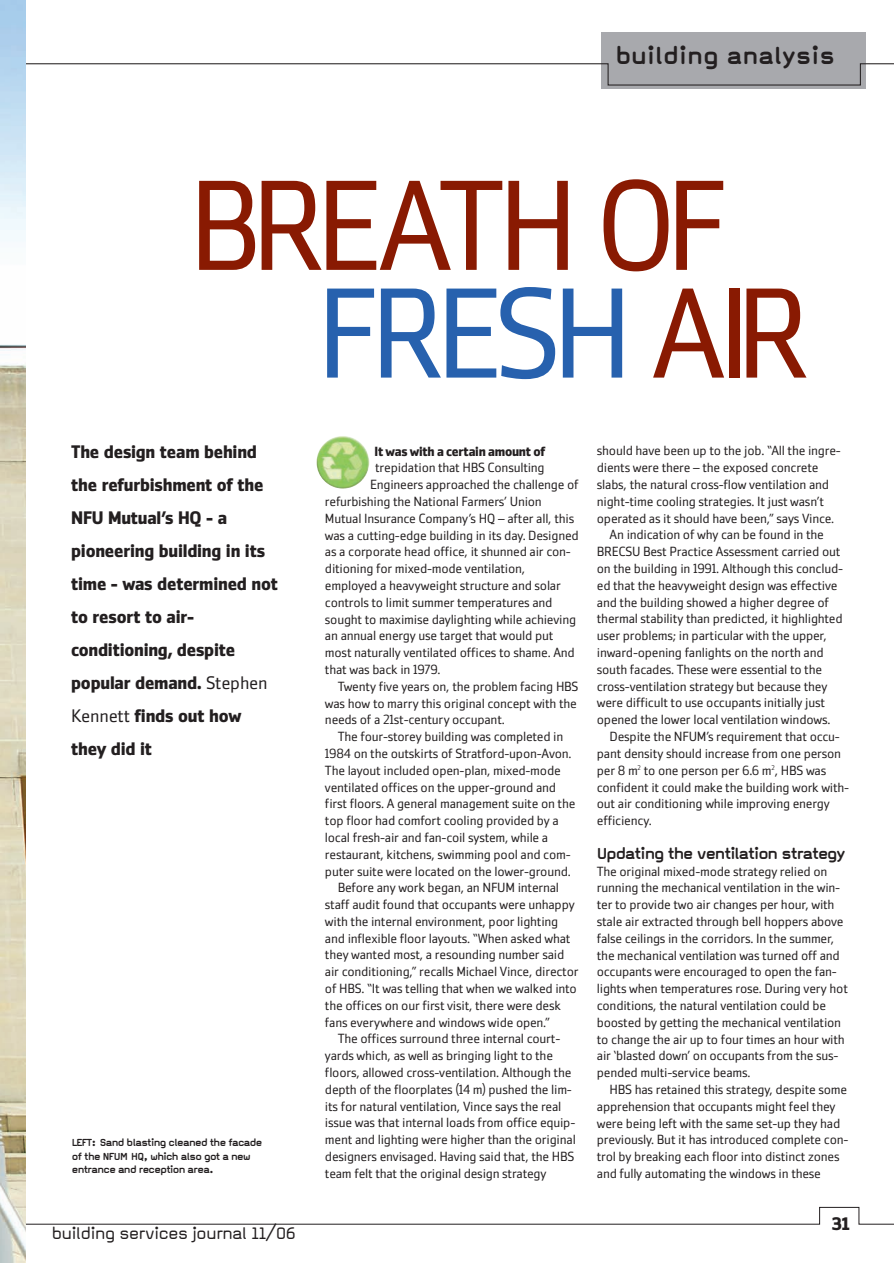
<style>
.page{position:relative;width:894px;height:1263px;background:#fff}
.page>*{position:absolute;margin:0;border:0;box-sizing:border-box;transform-origin:0 0}
.t1{font:126.9px/107.7px "Zemestro";letter-spacing:-.07em;color:#891a02}
.t2{font:700 28.5px "Magda Clean";color:#231f20}
.t3{font:19.5px "Magda Clean";letter-spacing:-.05em;color:#231f20}
.t4{font:700 18.75px "Magda Clean";letter-spacing:-.055em;color:#231f20}
.t5{font:700 18px/33px "Zemestro";letter-spacing:-.015em;color:#231f20}
.t6{font:13.2px/16.8px "Zemestro";letter-spacing:-.02em;color:#231f20}
.t7{font:700 13.2px "Zemestro";letter-spacing:-.02em;color:#231f20}
.t8{font:700 12px/13.5px "Magda Clean";letter-spacing:-.055em;color:#231f20}
.s1{color:#2761ae}
.s2{font-weight:400}
</style>
<div class="page">
<svg style="left:26px;top:1207px;width:868px;height:18px"></svg>
<div style="left:601px;top:32px;width:265px;height:57px;background:#a8a9ad"></div>
<svg style="left:26px;top:63px;width:868px;height:23px"></svg>
<img style="left:0;top:0;width:26px;height:1263px">
<img style="left:316px;top:436px;width:53px;height:53px;border-radius:50%">
<h2 class="t2" style="left:615px;top:46px;width:221px">building analysis</h2>
<h1 class="t1" style="left:316px;top:184px;width:495px;text-indent:-128px">BREATH OF<br><span class="s1">FRESH</span> AIR</h1>
<h3 class="t5" style="left:71px;top:437px;width:208px">The design team behind the refurbishment of the<br>NFU Mutual’s HQ - a pioneering building in its time - was determined not to resort to air&shy;conditioning, despite popular demand. <span class="s2">Stephen<br>Kennett</span> finds out how they did it</h3>
<p class="t8" style="left:72px;top:1137px;width:192px">LEFT: Sand blasting cleaned the facade of the NFUM HQ, which also got a new entrance and reception area.</p>
<h3 class="t3" style="left:51px;top:1227px;width:246px">building services journal 11/06</h3>
<p class="t7" style="left:375px;top:446px;width:172px">It was with a certain amount of</p>
<p class="t6" style="left:375px;top:461px;width:171px">trepidation that HBS Consulting</p>
<p class="t6" style="left:370px;top:477px;width:210px">Engineers approached the challenge of</p>
<p class="t6" style="left:325px;top:494px;width:218px">refurbishing the National Farmers’ Union</p>
<p class="t6" style="left:325px;top:511px;width:251px">Mutual Insurance Company’s HQ – after all, this</p>
<p class="t6" style="left:325px;top:528px;width:255px">was a cutting-edge building in its day. Designed</p>
<p class="t6" style="left:325px;top:545px;width:247px">as a corporate head office, it shunned air con-</p>
<p class="t6" style="left:325px;top:561px;width:202px">ditioning for mixed-mode ventilation,</p>
<p class="t6" style="left:325px;top:578px;width:237px">employed a heavyweight structure and solar</p>
<p class="t6" style="left:325px;top:595px;width:229px">controls to limit summer temperatures and</p>
<p class="t6" style="left:325px;top:612px;width:253px">sought to maximise daylighting while achieving</p>
<p class="t6" style="left:325px;top:629px;width:230px">an annual energy use target that would put</p>
<p class="t6" style="left:325px;top:645px;width:251px">most naturally ventilated offices to shame. And</p>
<p class="t6" style="left:325px;top:662px;width:117px">that was back in 1979.</p>
<p class="t6" style="left:338px;top:679px;width:242px">Twenty five years on, the problem facing HBS</p>
<p class="t6" style="left:325px;top:696px;width:253px">was how to marry this original concept with the</p>
<p class="t6" style="left:325px;top:713px;width:181px">needs of a 21st-century occupant.</p>
<p class="t6" style="left:338px;top:729px;width:227px">The four-storey building was completed in</p>
<p class="t6" style="left:325px;top:746px;width:248px">1984 on the outskirts of Stratford-upon-Avon.</p>
<p class="t6" style="left:325px;top:763px;width:237px">The layout included open-plan, mixed-mode</p>
<p class="t6" style="left:325px;top:780px;width:233px">ventilated offices on the upper-ground and</p>
<p class="t6" style="left:325px;top:797px;width:252px">first floors. A general management suite on the</p>
<p class="t6" style="left:325px;top:813px;width:235px">top floor had comfort cooling provided by a</p>
<p class="t6" style="left:325px;top:830px;width:225px">local fresh-air and fan-coil system, while a</p>
<p class="t6" style="left:325px;top:847px;width:247px">restaurant, kitchens, swimming pool and com-</p>
<p class="t6" style="left:325px;top:864px;width:247px">puter suite were located on the lower-ground.</p>
<p class="t6" style="left:338px;top:881px;width:223px">Before any work began, an NFUM internal</p>
<p class="t6" style="left:325px;top:897px;width:251px">staff audit found that occupants were unhappy</p>
<p class="t6" style="left:325px;top:914px;width:235px">with the internal environment, poor lighting</p>
<p class="t6" style="left:325px;top:931px;width:247px">and inflexible floor layouts. “When asked what</p>
<p class="t6" style="left:325px;top:948px;width:241px">they wanted most, a resounding number said</p>
<p class="t6" style="left:325px;top:965px;width:255px">air conditioning,” recalls Michael Vince, director</p>
<p class="t6" style="left:325px;top:981px;width:253px">of HBS. “It was telling that when we walked into</p>
<p class="t6" style="left:325px;top:998px;width:237px">the offices on our first visit, there were desk</p>
<p class="t6" style="left:325px;top:1015px;width:227px">fans everywhere and windows wide open.”</p>
<p class="t6" style="left:338px;top:1032px;width:224px">The offices surround three internal court-</p>
<p class="t6" style="left:325px;top:1049px;width:230px">yards which, as well as bringing light to the</p>
<p class="t6" style="left:325px;top:1065px;width:248px">floors, allowed cross-ventilation. Although the</p>
<p class="t6" style="left:325px;top:1082px;width:248px">depth of the floorplates (14 m) pushed the lim-</p>
<p class="t6" style="left:325px;top:1099px;width:238px">its for natural ventilation, Vince says the real</p>
<p class="t6" style="left:325px;top:1116px;width:252px">issue was that internal loads from office equip-</p>
<p class="t6" style="left:325px;top:1133px;width:252px">ment and lighting were higher than the original</p>
<p class="t6" style="left:325px;top:1149px;width:251px">designers envisaged. Having said that, the HBS</p>
<p class="t6" style="left:325px;top:1166px;width:223px">team felt that the original design strategy</p>
<p class="t6" style="left:597px;top:444px;width:245px">should have been up to the job. “All the ingre-</p>
<p class="t6" style="left:597px;top:461px;width:223px">dients were there – the exposed concrete</p>
<p class="t6" style="left:597px;top:477px;width:234px">slabs, the natural cross-flow ventilation and</p>
<p class="t6" style="left:597px;top:494px;width:229px">night-time cooling strategies. It just wasn’t</p>
<p class="t6" style="left:597px;top:511px;width:239px">operated as it should have been,” says Vince.</p>
<p class="t6" style="left:610px;top:528px;width:216px">An indication of why can be found in the</p>
<p class="t6" style="left:597px;top:545px;width:245px">BRECSU Best Practice Assessment carried out</p>
<p class="t6" style="left:597px;top:561px;width:248px">on the building in 1991. Although this conclud-</p>
<p class="t6" style="left:597px;top:578px;width:242px">ed that the heavyweight design was effective</p>
<p class="t6" style="left:597px;top:595px;width:234px">and the building showed a higher degree of</p>
<p class="t6" style="left:597px;top:612px;width:247px">thermal stability than predicted, it highlighted</p>
<p class="t6" style="left:597px;top:629px;width:232px">user problems; in particular with the upper,</p>
<p class="t6" style="left:597px;top:645px;width:228px">inward-opening fanlights on the north and</p>
<p class="t6" style="left:597px;top:662px;width:227px">south facades. These were essential to the</p>
<p class="t6" style="left:597px;top:679px;width:232px">cross-ventilation strategy but because they</p>
<p class="t6" style="left:597px;top:696px;width:230px">were difficult to use occupants initially just</p>
<p class="t6" style="left:597px;top:713px;width:235px">opened the lower local ventilation windows.</p>
<p class="t6" style="left:610px;top:729px;width:232px">Despite the NFUM’s requirement that occu-</p>
<p class="t6" style="left:597px;top:746px;width:246px">pant density should increase from one person</p>
<p class="t6" style="left:597px;top:763px;width:231px">per 8 m<sup>2</sup> to one person per 6.6 m<sup>2</sup>, HBS was</p>
<p class="t6" style="left:597px;top:780px;width:254px">confident it could make the building work with-</p>
<p class="t6" style="left:597px;top:797px;width:234px">out air conditioning while improving energy</p>
<p class="t6" style="left:597px;top:813px;width:56px">efficiency.</p>
<h3 class="t4" style="left:597px;top:847px;width:250px">Updating the ventilation strategy</h3>
<p class="t6" style="left:597px;top:864px;width:253px">The original mixed-mode strategy relied on running the mechanical ventilation in the win&shy;ter to provide two air changes per hour, with stale air extracted through bell hoppers above false ceilings in the corridors. In the summer, the mechanical ventilation was turned off and occupants were encouraged to open the fan&shy;lights when temperatures rose. During very hot conditions, the natural ventilation could be boosted by getting the mechanical ventilation to change the air up to four times an hour with air ‘blasted down’ on occupants from the sus&shy;pended multi-service beams.</p>
<p class="t6" style="left:597px;top:1082px;width:253px;text-indent:13px">HBS has retained this strategy, despite some apprehension that occupants might feel they were being left with the same set-up they had previously. But it has introduced complete con&shy;trol by breaking each floor into distinct zones and fully automating the windows in these</p>
<h3 class="t5" style="left:832px;top:1209px;width:19px">31</h3>
</div>
